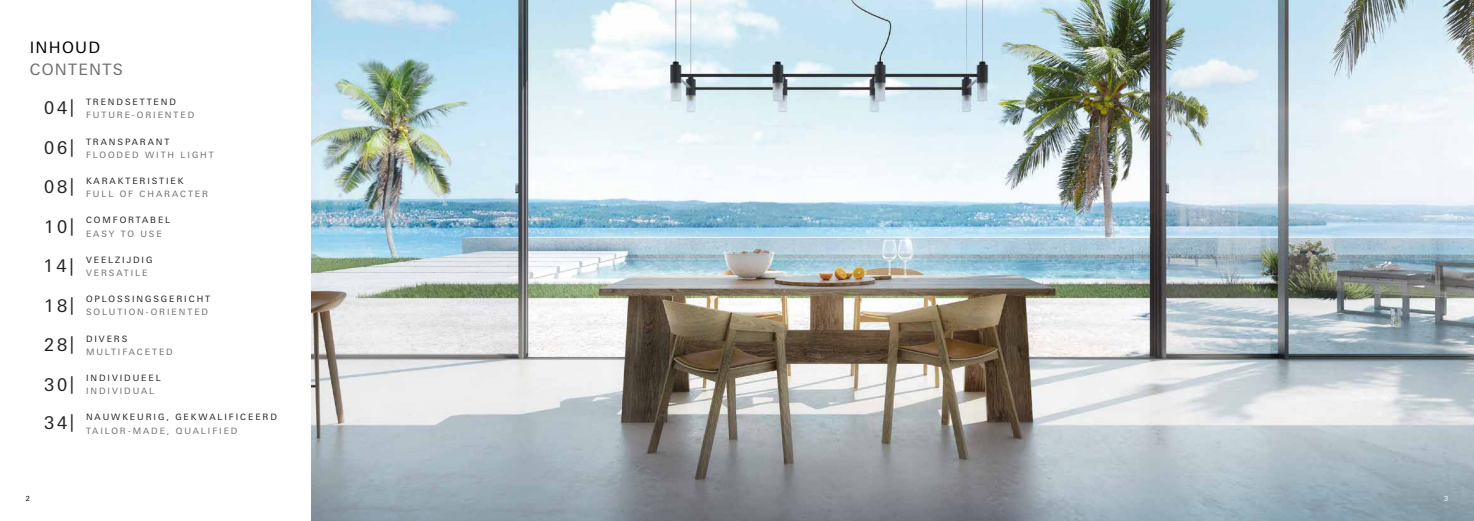
<style>
.page{position:relative;width:1474px;height:521px;background:#fff}
.page>*{position:absolute;margin:0;border:0;box-sizing:border-box;transform-origin:0 0}
.t1{font:17.5px "Univers For Schueco 430 Reg";letter-spacing:.16em;color:#242121}
.t2{font:15.75px "Univers For Schueco 430 Reg";letter-spacing:.08em;color:#6f6f71}
.t3{font:15.75px "Univers For Schueco 430 Reg";letter-spacing:.08em;color:#000}
.t4{font:8.75px "Univers For Schueco 430 Reg";letter-spacing:.22em;color:#6f6f71}
.t5{font:8.75px "Univers For Schueco 430 Reg";letter-spacing:.22em;color:#242121}
.t6{font:7px "Univers For Schueco 430 Reg";color:#000}
.t7{font:7px "Univers For Schueco 430 Reg";color:#fff}
</style>
<div class="page">
<img style="left:311px;top:0;width:1162px;height:521px">
<h2 class="t3" style="left:30px;top:38px;width:72px">INHOUD</h2>
<h2 class="t2" style="left:30px;top:60px;width:95px">CONTENTS</h2>
<h1 class="t1" style="left:44px;top:98px;width:32px">04|</h1>
<h1 class="t1" style="left:44px;top:137px;width:32px">06|</h1>
<p class="t5" style="left:86px;top:97px;width:91px">TRENDSETTEND</p>
<p class="t4" style="left:86px;top:110px;width:110px">FUTURE-ORIENTED</p>
<p class="t5" style="left:86px;top:137px;width:85px">TRANSPARANT</p>
<p class="t4" style="left:86px;top:150px;width:129px">FLOODED WITH LIGHT</p>
<p class="t5" style="left:86px;top:176px;width:99px">KARAKTERISTIEK</p>
<p class="t4" style="left:86px;top:189px;width:124px">FULL OF CHARACTER</p>
<p class="t5" style="left:86px;top:215px;width:86px">COMFORTABEL</p>
<p class="t4" style="left:86px;top:228px;width:77px">EASY TO USE</p>
<p class="t5" style="left:86px;top:255px;width:68px">VEELZIJDIG</p>
<p class="t4" style="left:86px;top:268px;width:63px">VERSATILE</p>
<p class="t5" style="left:86px;top:294px;width:126px">OPLOSSINGSGERICHT</p>
<p class="t4" style="left:86px;top:307px;width:124px">SOLUTION-ORIENTED</p>
<p class="t5" style="left:86px;top:333px;width:43px">DIVERS</p>
<p class="t4" style="left:86px;top:347px;width:88px">MULTIFACETED</p>
<p class="t5" style="left:86px;top:373px;width:76px">INDIVIDUEEL</p>
<p class="t4" style="left:86px;top:386px;width:70px">INDIVIDUAL</p>
<p class="t5" style="left:86px;top:412px;width:192px">NAUWKEURIG, GEKWALIFICEERD</p>
<p class="t4" style="left:86px;top:425px;width:153px">TAILOR-MADE, QUALIFIED</p>
<h1 class="t1" style="left:44px;top:177px;width:32px">08|</h1>
<h1 class="t1" style="left:44px;top:216px;width:32px">10|</h1>
<h1 class="t1" style="left:43px;top:256px;width:32px">14|</h1>
<h1 class="t1" style="left:44px;top:295px;width:32px">18|</h1>
<h1 class="t1" style="left:44px;top:335px;width:32px">28|</h1>
<h1 class="t1" style="left:44px;top:374px;width:32px">30|</h1>
<h1 class="t1" style="left:44px;top:413px;width:32px">34|</h1>
<p class="t6" style="left:26px;top:495px;width:6px">2</p>
<p class="t7" style="left:1444px;top:495px;width:6px">3</p>
</div>
